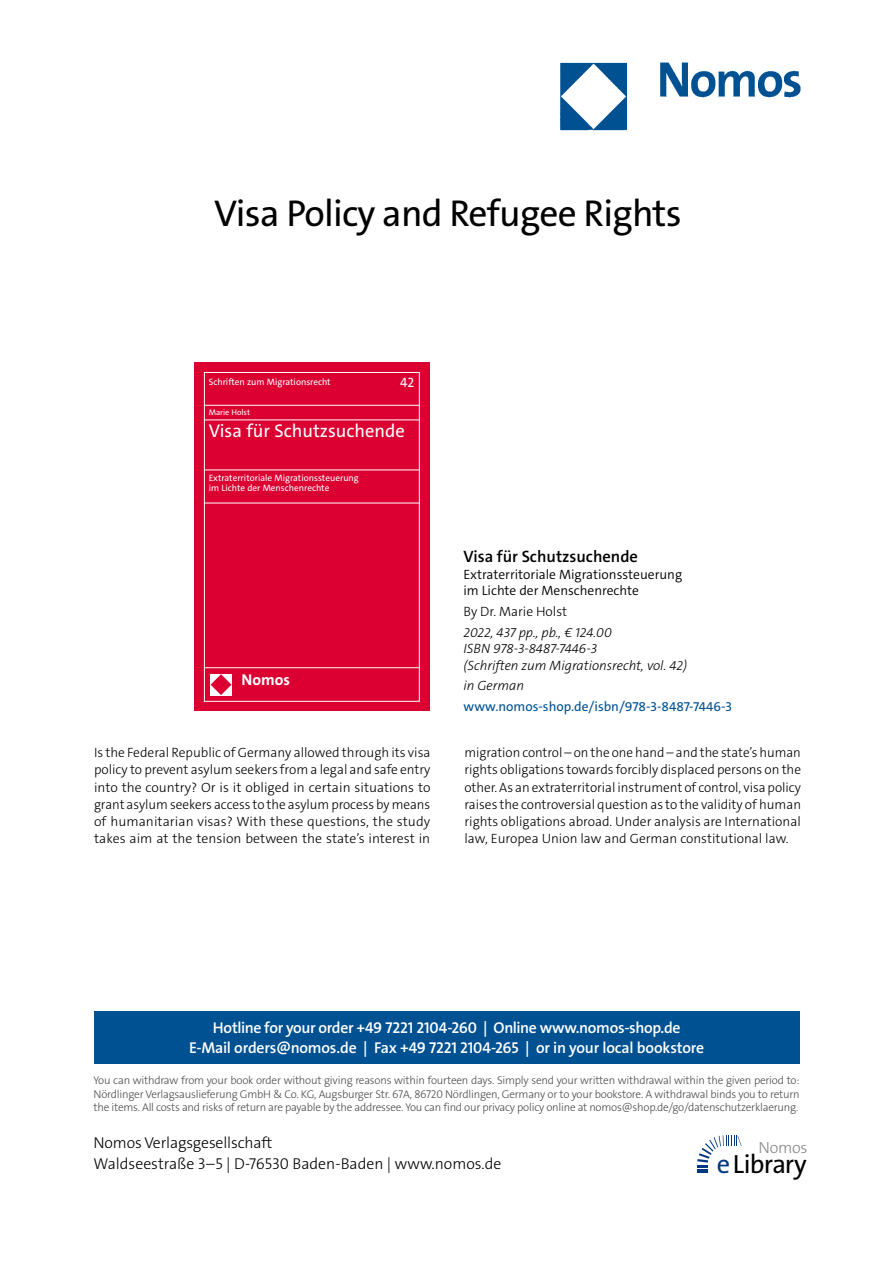
<style>
.page{position:relative;width:893px;height:1263px;background:#fff}
.page>*{position:absolute;margin:0;border:0;box-sizing:border-box;transform-origin:0 0}
.t1{font:37.5px "The Sans Os F";letter-spacing:-.02em;color:#000}
.t2{font:26.4px "The Sans Os F";letter-spacing:-.03em;color:#000}
.t3{font:18.45px "The Sans C5";color:#fff}
.t4{font:600 16.5px "The Sans C5";color:#000}
.t5{font:300 16.2px "The Sans Os F";letter-spacing:-.02em;color:#87888a}
.t6{font:600 15.75px/21px "The Sans Os F";letter-spacing:-.02em;color:#fff;text-align:center}
.t7{font:300 15.75px/21px "The Sans Os F";color:#000}
.t8{font:700 15.75px "The Sans C5";color:#fff}
.t9{font:300 13.5px/17.2px "The Sans C5";color:#000;text-align:justify}
.t10{font:italic 300 13.5px/16.5px "The Sans C5";color:#000}
.t11{font:300 13.5px/16.5px "The Sans C5";color:#000}
.t12{font:13.5px "The Sans C5";color:#005192}
.t13{font:13.5px "The Sans C5";color:#fff}
.t14{font:300 11.25px/13.5px "The Sans Os F";letter-spacing:-.02em;color:#4b4b4d;text-align:justify}
.t15{font:9.3px/10.4px "The Sans C5";color:#fff}
.t16{font:8.1px "The Sans C5";color:#fff}
.s1{color:#003882}
</style>
<div class="page">
<div style="left:94px;top:1011px;width:705px;height:52px;background:#005192"></div>
<svg style="left:697px;top:1135px;width:45px;height:38px"></svg>
<img style="left:559px;top:62px;width:242px;height:69px">
<div style="left:194px;top:362px;width:236px;height:349px;background:#db0031"></div>
<div style="left:204px;top:372px;width:216px;height:329px;border:1px solid #fff"></div>
<hr style="left:204px;top:405px;width:216px;height:1px;background:#fff">
<hr style="left:204px;top:420px;width:216px;height:1px;background:#fff">
<hr style="left:204px;top:470px;width:216px;height:1px;background:#fff">
<hr style="left:204px;top:503px;width:216px;height:1px;background:#fff">
<hr style="left:204px;top:667px;width:216px;height:1px;background:#fff">
<div style="left:210px;top:674px;width:22px;height:21px;background:#fff"></div>
<svg style="left:211px;top:674px;width:20px;height:21px"></svg>
<h1 class="t1" style="left:214px;top:199px;width:469px">Visa Policy and Refugee Rights</h1>
<p class="t15" style="left:209px;top:376px;width:123px">Schriften zum Migrationsrecht</p>
<p class="t16" style="left:209px;top:407px;width:43px">Marie Holst</p>
<p class="t13" style="left:400px;top:374px;width:16px">42</p>
<h3 class="t3" style="left:209px;top:419px;width:198px">Visa für Schutzsuchende</h3>
<p class="t15" style="left:209px;top:472px;width:152px">Extraterritoriale Migrationssteuerung im Lichte der Menschenrechte</p>
<p class="t8" style="left:242px;top:669px;width:50px">Nomos</p>
<p class="t4" style="left:463px;top:546px;width:176px">Visa für Schutzsuchende</p>
<p class="t11" style="left:463px;top:566px;width:220px">Extraterritoriale Migrationssteuerung im Lichte der Menschenrechte</p>
<p class="t9" style="left:463px;top:603px;width:105px">By Dr. Marie Holst</p>
<p class="t10" style="left:463px;top:624px;width:225px">2022, 437 pp., pb., € 124.00<br>ISBN 978-3-8487-7446-3<br>(Schriften zum Migrationsrecht, vol. 42)</p>
<p class="t10" style="left:463px;top:678px;width:62px">in German</p>
<p class="t12" style="left:463px;top:698px;width:270px">www.nomos-shop.de/isbn/978-3-8487-7446-3</p>
<p class="t9" style="left:94px;top:744px;width:338px">Is the Federal Republic of Germany allowed through its visa policy to prevent asylum seekers from a legal and safe entry into the country? Or is it obliged in certain situations to grant asylum seekers access to the asylum process by means of humanitarian visas? With these questions, the study takes aim at the tension between the state’s interest in</p>
<p class="t9" style="left:464px;top:744px;width:338px">migration control – on the one hand – and the state’s human rights obligations towards forcibly displaced persons on the other. As an extraterritorial instrument of control, visa policy raises the controversial question as to the validity of human rights obligations abroad. Under analysis are International law, Europea Union law and German constitutional law.</p>
<p class="t6" style="left:189px;top:1017px;width:517px">Hotline for your order +49 7221 2104-260 | Online www.nomos-shop.de<br>E-Mail orders@nomos.de | Fax +49 7221 2104-265 | or in your local bookstore</p>
<p class="t14" style="left:94px;top:1074px;width:708px">You can withdraw from your book order without giving reasons within fourteen days. Simply send your written withdrawal within the given period to:<br>Nördlinger Verlagsauslieferung GmbH &amp; Co. KG, Augsburger Str. 67A, 86720 Nördlingen, Germany or to your bookstore. A withdrawal binds you to return the items. All costs and risks of return are payable by the addressee. You can find our privacy policy online at nomos@shop.de/go/datenschutzerklaerung.</p>
<p class="t7" style="left:94px;top:1133px;width:409px">Nomos Verlagsgesellschaft<br>Waldseestraße 3–5 | D-76530 Baden-Baden | www.nomos.de</p>
<p class="t5" style="left:758px;top:1137px;width:51px">Nomos</p>
<h2 class="t2" style="left:717px;top:1153px;width:91px"><span class="s1">e</span>Library</h2>
</div>
